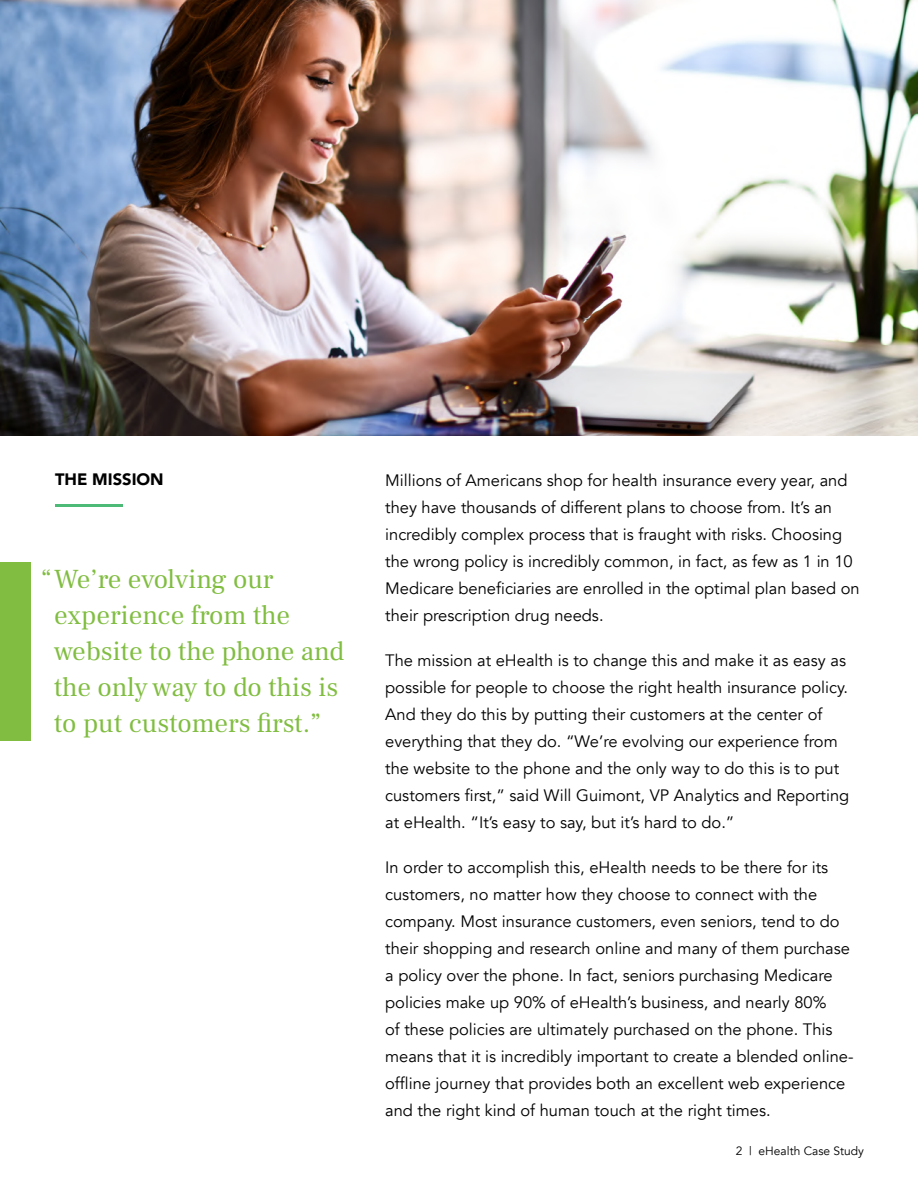
<style>
.page{position:relative;width:918px;height:1188px;background:#fff}
.page>*{position:absolute;margin:0;border:0;box-sizing:border-box;transform-origin:0 0}
.t1{font:27px/36px "Frank Ruhl Libre";color:#81bd41}
.t2{font:16.5px/27px "Avenir";color:#000}
.t3{font:900 16.5px "Avenir";color:#000}
.t4{font:12px "Avenir";color:#000}
</style>
<div class="page">
<img style="left:0;top:0;width:918px;height:435px">
<hr style="left:55px;top:504px;width:68px;height:3px;background:#4eba77">
<div style="left:0;top:562px;width:30px;height:179px;background:#81bd41"></div>
<p class="t3" style="left:55px;top:465px;width:110px">THE MISSION</p>
<p class="t2" style="left:385px;top:467px;width:476px">Millions of Americans shop for health insurance every year, and they have thousands of different plans to choose from. It’s an incredibly complex process that is fraught with risks. Choosing the wrong policy is incredibly common, in fact, as few as 1 in 10<br>Medicare beneficiaries are enrolled in the optimal plan based on their prescription drug needs.</p>
<p class="t2" style="left:385px;top:647px;width:466px">The mission at eHealth is to change this and make it as easy as possible for people to choose the right health insurance policy.<br>And they do this by putting their customers at the center of everything that they do. “We’re evolving our experience from the website to the phone and the only way to do this is to put customers first,” said Will Guimont, VP Analytics and Reporting at eHealth. “It’s easy to say, but it’s hard to do.”</p>
<p class="t2" style="left:385px;top:854px;width:470px">In order to accomplish this, eHealth needs to be there for its customers, no matter how they choose to connect with the company. Most insurance customers, even seniors, tend to do their shopping and research online and many of them purchase a policy over the phone. In fact, seniors purchasing Medicare policies make up 90% of eHealth’s business, and nearly 80%<br>of these policies are ultimately purchased on the phone. This means that it is incredibly important to create a blended online&shy;offline journey that provides both an excellent web experience and the right kind of human touch at the right times.</p>
<h1 class="t1" style="left:54px;top:561px;width:292px;text-indent:-13px">“We’re evolving our experience from the website to the phone and the only way to do this is to put customers first.”</h1>
<p class="t4" style="left:736px;top:1144px;width:130px">2 | eHealth Case Study</p>
</div>
